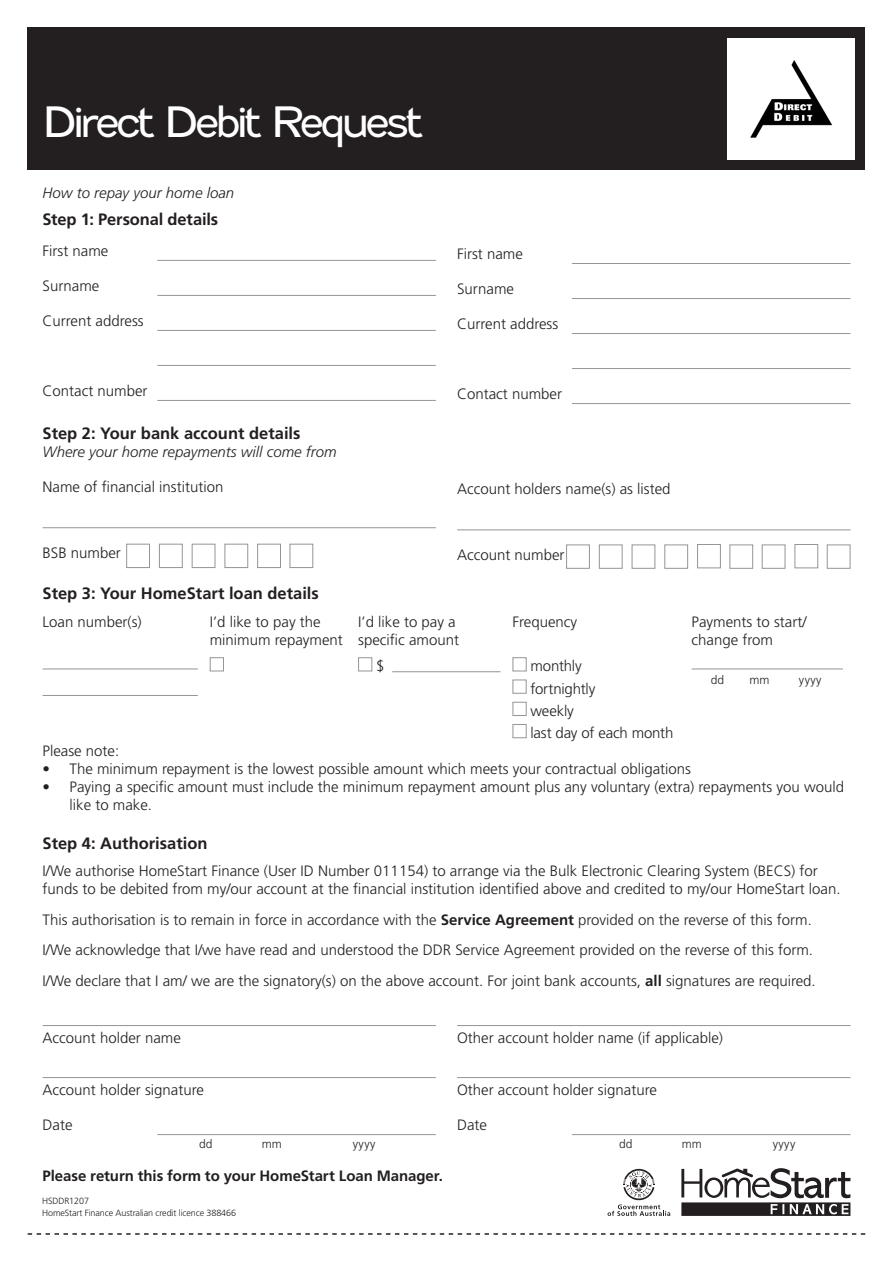
<style>
.page{position:relative;width:893px;height:1263px;background:#fff}
.page>*{position:absolute;margin:0;border:0;box-sizing:border-box;transform-origin:0 0}
.Main_Headline{font:42px "Fenwick Lt";letter-spacing:-.115em;color:#fff}
.Sub_Headline{font:700 16.5px "Frutiger LT Std";color:#231f20}
.Body_Text{font:300 15px/18px "Frutiger LT Std";color:#231f20}
.Body_Text-2{font:italic 300 15px "Frutiger LT Std";color:#231f20}
.Body_Text-3{font:700 15px "Frutiger LT Std";letter-spacing:-.005em;color:#231f20}
.Body_Text-4{font:300 12px "Frutiger LT Std";letter-spacing:.035em;color:#231f20}
.t1{font:300 9px/12px "Frutiger LT Std";letter-spacing:-.01em;color:#231f20}
.s1{font-weight:700}
</style>
<div class="page">
<svg style="left:607px;top:1169px;width:63px;height:47px"></svg>
<svg style="left:681px;top:1168px;width:169px;height:48px"></svg>
<svg style="left:28px;top:1233px;width:837px;height:2px"></svg>
<div style="left:28px;top:28px;width:837px;height:142px;background:#231f20"></div>
<hr style="left:157px;top:260px;width:279px;height:1px;background:#939598">
<hr style="left:157px;top:295px;width:279px;height:1px;background:#939598">
<hr style="left:157px;top:330px;width:279px;height:1px;background:#939598">
<hr style="left:157px;top:365px;width:279px;height:1px;background:#939598">
<hr style="left:157px;top:400px;width:279px;height:1px;background:#939598">
<hr style="left:43px;top:527px;width:393px;height:1px;background:#939598">
<hr style="left:572px;top:263px;width:278px;height:1px;background:#939598">
<hr style="left:572px;top:298px;width:278px;height:1px;background:#939598">
<hr style="left:572px;top:333px;width:278px;height:1px;background:#939598">
<hr style="left:572px;top:368px;width:278px;height:1px;background:#939598">
<hr style="left:572px;top:403px;width:278px;height:1px;background:#939598">
<hr style="left:457px;top:529px;width:393px;height:1px;background:#939598">
<div style="left:727px;top:38px;width:128px;height:121px;background:#fff"></div>
<img style="left:750px;top:60px;width:83px;height:78px">
<hr style="left:43px;top:669px;width:155px;height:1px;background:#939598">
<hr style="left:43px;top:695px;width:155px;height:1px;background:#939598">
<div style="left:210px;top:657px;width:14px;height:14px;border:1px solid #939598"></div>
<hr style="left:392px;top:671px;width:109px;height:1px;background:#939598">
<div style="left:358px;top:657px;width:14px;height:14px;border:1px solid #939598"></div>
<div style="left:513px;top:657px;width:14px;height:14px;border:1px solid #939598"></div>
<div style="left:513px;top:680px;width:14px;height:14px;border:1px solid #939598"></div>
<div style="left:513px;top:702px;width:14px;height:14px;border:1px solid #939598"></div>
<div style="left:513px;top:724px;width:14px;height:14px;border:1px solid #939598"></div>
<hr style="left:692px;top:669px;width:151px;height:1px;background:#939598">
<div style="left:126px;top:544px;width:24px;height:24px;border:1px solid #939598"></div>
<hr style="left:43px;top:1025px;width:393px;height:1px;background:#939598">
<hr style="left:43px;top:1077px;width:393px;height:1px;background:#939598">
<hr style="left:157px;top:1134px;width:279px;height:1px;background:#939598">
<hr style="left:457px;top:1025px;width:393px;height:1px;background:#939598">
<hr style="left:457px;top:1077px;width:393px;height:1px;background:#939598">
<hr style="left:572px;top:1134px;width:278px;height:1px;background:#939598">
<div style="left:192px;top:544px;width:23px;height:24px;border:1px solid #939598"></div>
<div style="left:159px;top:544px;width:24px;height:24px;border:1px solid #939598"></div>
<div style="left:225px;top:544px;width:23px;height:24px;border:1px solid #939598"></div>
<div style="left:257px;top:544px;width:24px;height:24px;border:1px solid #939598"></div>
<div style="left:290px;top:544px;width:23px;height:24px;border:1px solid #939598"></div>
<div style="left:566px;top:544px;width:24px;height:25px;border:1px solid #939598"></div>
<div style="left:632px;top:544px;width:23px;height:25px;border:1px solid #939598"></div>
<div style="left:599px;top:544px;width:23px;height:25px;border:1px solid #939598"></div>
<div style="left:664px;top:544px;width:24px;height:25px;border:1px solid #939598"></div>
<div style="left:697px;top:544px;width:24px;height:24px;border:1px solid #939598"></div>
<div style="left:729px;top:544px;width:24px;height:25px;border:1px solid #939598"></div>
<div style="left:762px;top:544px;width:23px;height:25px;border:1px solid #939598"></div>
<div style="left:794px;top:544px;width:24px;height:24px;border:1px solid #939598"></div>
<div style="left:827px;top:544px;width:23px;height:25px;border:1px solid #939598"></div>
<p class="Main_Headline" style="left:43px;top:96px;width:382px">Direct Debit Request</p>
<p class="Body_Text-2" style="left:43px;top:185px;width:193px">How to repay your home loan</p>
<p class="Sub_Headline" style="left:43px;top:210px;width:177px">Step 1: Personal details</p>
<p class="Body_Text" style="left:43px;top:242px;width:67px">First name</p>
<p class="Body_Text" style="left:43px;top:277px;width:58px">Surname</p>
<p class="Body_Text" style="left:43px;top:312px;width:103px">Current address</p>
<p class="Body_Text" style="left:43px;top:382px;width:107px">Contact number</p>
<p class="Sub_Headline" style="left:43px;top:424px;width:259px">Step 2: Your bank account details</p>
<p class="Body_Text-2" style="left:43px;top:444px;width:296px">Where your home repayments will come from</p>
<p class="Body_Text" style="left:43px;top:478px;width:182px">Name of financial institution</p>
<p class="Body_Text" style="left:43px;top:544px;width:80px">BSB number</p>
<p class="Body_Text" style="left:457px;top:245px;width:67px">First name</p>
<p class="Body_Text" style="left:457px;top:280px;width:58px">Surname</p>
<p class="Body_Text" style="left:457px;top:315px;width:103px">Current address</p>
<p class="Body_Text" style="left:457px;top:385px;width:107px">Contact number</p>
<p class="Body_Text" style="left:457px;top:480px;width:215px">Account holders name(s) as listed</p>
<p class="Body_Text" style="left:457px;top:546px;width:109px">Account number</p>
<p class="Sub_Headline" style="left:43px;top:584px;width:278px">Step 3: Your HomeStart loan details</p>
<p class="Body_Text" style="left:43px;top:613px;width:101px">Loan number(s)</p>
<p class="Body_Text" style="left:210px;top:613px;width:135px">I’d like to pay the minimum repayment</p>
<p class="Body_Text" style="left:358px;top:613px;width:102px">I’d like to pay a specific amount</p>
<p class="Body_Text" style="left:513px;top:613px;width:66px">Frequency</p>
<p class="Body_Text" style="left:692px;top:613px;width:116px">Payments to start/ change from</p>
<p class="Body_Text" style="left:376px;top:657px;width:10px">$</p>
<p class="Body_Text" style="left:530px;top:657px;width:53px">monthly</p>
<p class="Body_Text" style="left:530px;top:680px;width:66px">fortnightly</p>
<p class="Body_Text" style="left:530px;top:702px;width:45px">weekly</p>
<p class="Body_Text" style="left:530px;top:724px;width:145px">last day of each month</p>
<p class="Body_Text" style="left:43px;top:742px;width:78px">Please note:</p>
<p class="Body_Text" style="left:43px;top:760px;width:650px">• The minimum repayment is the lowest possible amount which meets your contractual obligations</p>
<p class="Body_Text" style="left:70px;top:778px;width:776px;text-indent:-27px">• Paying a specific amount must include the minimum repayment amount plus any voluntary (extra) repayments you would like to make.</p>
<p class="Sub_Headline" style="left:43px;top:834px;width:167px">Step 4: Authorisation</p>
<p class="Body_Text" style="left:43px;top:862px;width:799px">I/We authorise HomeStart Finance (User ID Number 011154) to arrange via the Bulk Electronic Clearing System (BECS) for funds to be debited from my/our account at the financial institution identified above and credited to my/our HomeStart loan.</p>
<p class="Body_Text" style="left:43px;top:911px;width:771px">This authorisation is to remain in force in accordance with the <span class="s1">Service Agreement</span> provided on the reverse of this form.</p>
<p class="Body_Text" style="left:43px;top:941px;width:772px">I/We acknowledge that I/we have read and understood the DDR Service Agreement provided on the reverse of this form.</p>
<p class="Body_Text" style="left:43px;top:972px;width:775px">I/We declare that I am/ we are the signatory(s) on the above account. For joint bank accounts, <span class="s1">all</span> signatures are required.</p>
<p class="Body_Text-4" style="left:711px;top:673px;width:15px">dd</p>
<p class="Body_Text-4" style="left:749px;top:673px;width:21px">mm</p>
<p class="Body_Text-4" style="left:799px;top:673px;width:24px">yyyy</p>
<p class="Body_Text" style="left:43px;top:1029px;width:140px">Account holder name</p>
<p class="Body_Text" style="left:43px;top:1081px;width:163px">Account holder signature</p>
<p class="Body_Text" style="left:43px;top:1116px;width:31px">Date</p>
<p class="Body_Text-4" style="left:199px;top:1137px;width:15px">dd</p>
<p class="Body_Text-4" style="left:262px;top:1137px;width:21px">mm</p>
<p class="Body_Text-4" style="left:353px;top:1137px;width:24px">yyyy</p>
<p class="Body_Text-3" style="left:43px;top:1167px;width:402px">Please return this form to your HomeStart Loan Manager.</p>
<p class="t1" style="left:42px;top:1195px;width:195px">HSDDR1207<br>HomeStart Finance Australian credit licence 388466</p>
<p class="Body_Text" style="left:457px;top:1029px;width:267px">Other account holder name (if applicable)</p>
<p class="Body_Text" style="left:457px;top:1081px;width:201px">Other account holder signature</p>
<p class="Body_Text" style="left:457px;top:1116px;width:31px">Date</p>
<p class="Body_Text-4" style="left:619px;top:1137px;width:15px">dd</p>
<p class="Body_Text-4" style="left:682px;top:1137px;width:21px">mm</p>
<p class="Body_Text-4" style="left:773px;top:1137px;width:24px">yyyy</p>
</div>
